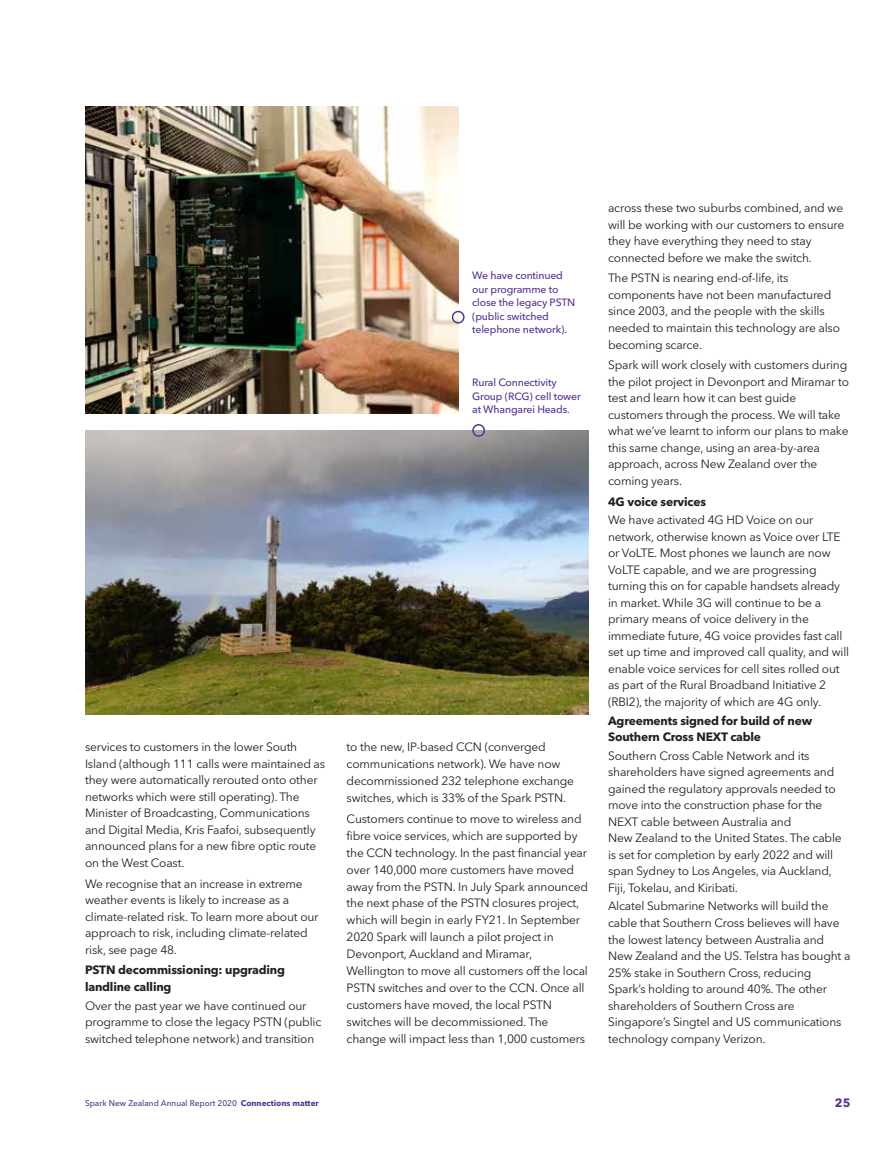
<style>
.page{position:relative;width:893px;height:1149px;background:#fff}
.page>*{position:absolute;margin:0;border:0;box-sizing:border-box;transform-origin:0 0}
.t1{font:12px/16.5px "Avenir Next LT Pro";letter-spacing:-.015em;color:#231f20}
.t2{font:700 12px/16.5px "Avenir Next LT Pro";letter-spacing:-.015em;color:#231f20}
.t3{font:700 12px "Avenir Next LT Pro";color:#573393}
.t4{font:500 10.5px/13.5px "Avenir Next LT Pro";letter-spacing:-.015em;color:#573393}
.t5{font:500 8.25px "Avenir Next LT Pro";color:#573393}
.s1{font-weight:700}
</style>
<div class="page">
<img style="left:85px;top:430px;width:504px;height:283px">
<img style="left:85px;top:106px;width:373px;height:307px">
<div style="left:472px;top:424px;width:13px;height:12px;border:2px solid #573393;border-radius:50%"></div>
<div style="left:452px;top:311px;width:13px;height:12px;border:2px solid #573393;border-radius:50%"></div>
<p class="t1" style="left:85px;top:738px;width:242px">services to customers in the lower South Island (although 111 calls were maintained as they were automatically rerouted onto other networks which were still operating). The Minister of Broadcasting, Communications and Digital Media, Kris Faafoi, subsequently announced plans for a new fibre optic route on the West Coast.</p>
<p class="t1" style="left:85px;top:874px;width:235px">We recognise that an increase in extreme weather events is likely to increase as a climate-related risk. To learn more about our approach to risk, including climate-related risk, see page 48.</p>
<p class="t2" style="left:85px;top:961px;width:201px">PSTN decommissioning: upgrading landline calling</p>
<p class="t1" style="left:85px;top:996px;width:238px">Over the past year we have continued our programme to close the legacy PSTN (public switched telephone network) and transition</p>
<p class="t4" style="left:472px;top:269px;width:105px">We have continued our programme to close the legacy PSTN (public switched telephone network).</p>
<p class="t4" style="left:472px;top:376px;width:110px">Rural Connectivity<br>Group (RCG) cell tower at Whangarei Heads.</p>
<p class="t1" style="left:347px;top:738px;width:229px;line-height:17px">to the new, IP-based CCN (converged communications network). We have now decommissioned 232 telephone exchange switches, which is 33% of the Spark PSTN.</p>
<p class="t1" style="left:347px;top:810px;width:243px;line-height:17px">Customers continue to move to wireless and fibre voice services, which are supported by the CCN technology. In the past financial year over 140,000 more customers have moved away from the PSTN. In July Spark announced the next phase of the PSTN closures project, which will begin in early FY21. In September 2020 Spark will launch a pilot project in Devonport, Auckland and Miramar, Wellington to move all customers off the local PSTN switches and over to the CCN. Once all customers have moved, the local PSTN switches will be decommissioned. The change will impact less than 1,000 customers</p>
<p class="t1" style="left:608px;top:200px;width:238px">across these two suburbs combined, and we will be working with our customers to ensure they have everything they need to stay connected before we make the switch.</p>
<p class="t1" style="left:608px;top:270px;width:233px">The PSTN is nearing end-of-life, its components have not been manufactured since 2003, and the people with the skills needed to maintain this technology are also becoming scarce.</p>
<p class="t1" style="left:608px;top:357px;width:242px">Spark will work closely with customers during the pilot project in Devonport and Miramar to test and learn how it can best guide customers through the process. We will take what we’ve learnt to inform our plans to make this same change, using an area-by-area approach, across New Zealand over the coming years.</p>
<p class="t2" style="left:608px;top:493px;width:100px">4G voice services</p>
<p class="t1" style="left:608px;top:511px;width:243px">We have activated 4G HD Voice on our network, otherwise known as Voice over LTE or VoLTE. Most phones we launch are now VoLTE capable, and we are progressing turning this on for capable handsets already in market. While 3G will continue to be a primary means of voice delivery in the immediate future, 4G voice provides fast call set up time and improved call quality, and will enable voice services for cell sites rolled out as part of the Rural Broadband Initiative 2 (RBI2), the majority of which are 4G only.</p>
<p class="t2" style="left:608px;top:711px;width:206px">Agreements signed for build of new<br>Southern Cross NEXT cable</p>
<p class="t1" style="left:608px;top:747px;width:235px">Southern Cross Cable Network and its shareholders have signed agreements and gained the regulatory approvals needed to move into the construction phase for the NEXT cable between Australia and<br>New Zealand to the United States. The cable is set for completion by early 2022 and will span Sydney to Los Angeles, via Auckland, Fiji, Tokelau, and Kiribati.</p>
<p class="t1" style="left:608px;top:897px;width:244px">Alcatel Submarine Networks will build the cable that Southern Cross believes will have the lowest latency between Australia and New Zealand and the US. Telstra has bought a 25% stake in Southern Cross, reducing Spark’s holding to around 40%. The other shareholders of Southern Cross are Singapore’s Singtel and US communications technology company Verizon.</p>
<p class="t5" style="left:85px;top:1097px;width:235px">Spark New Zealand Annual Report 2020 <span class="s1">Connections matter</span></p>
<p class="t3" style="left:835px;top:1094px;width:17px">25</p>
</div>
